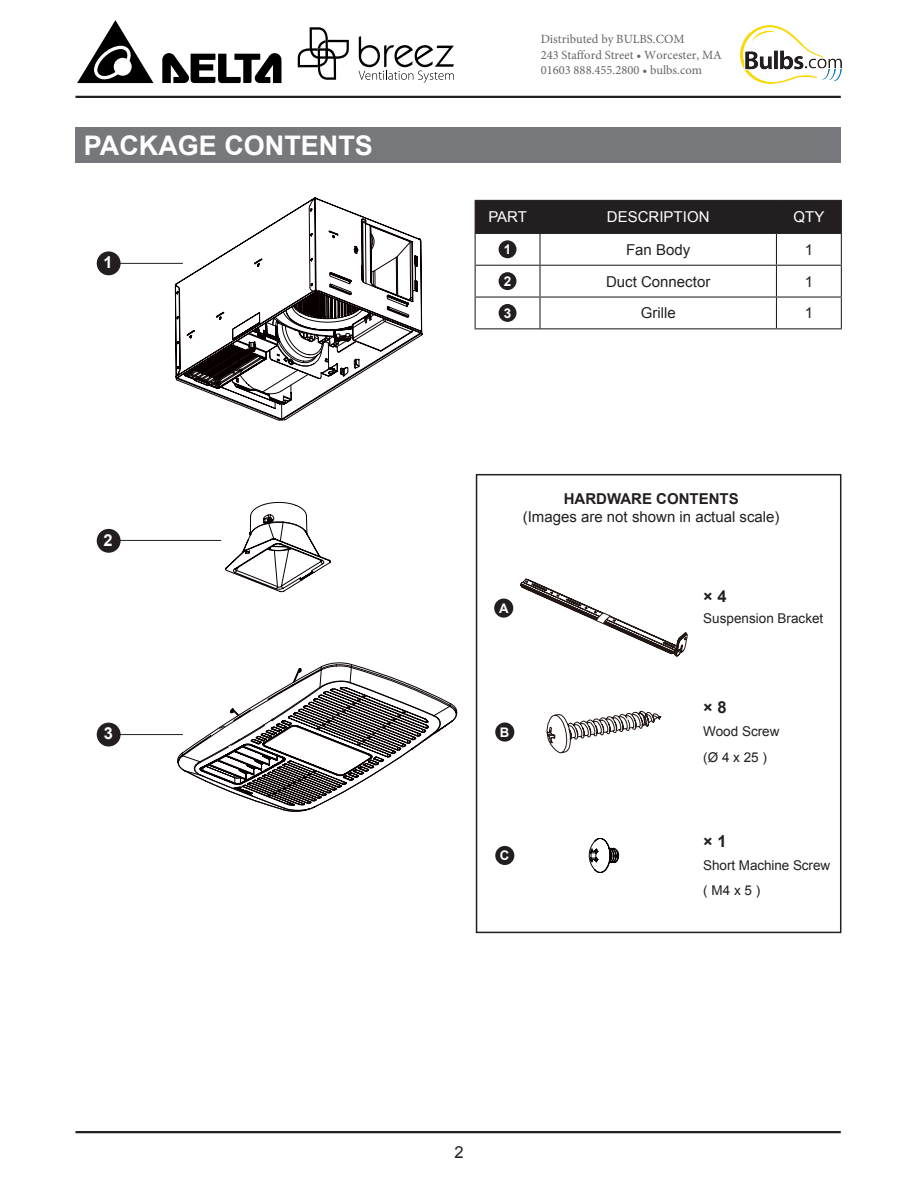
<style>
.page{position:relative;width:918px;height:1188px;background:#fff}
.page>*{position:absolute;margin:0;border:0;box-sizing:border-box;transform-origin:0 0}
.t1{font:700 27px "Arial";color:#fff}
.t2{font:700 16.5px "Arial";color:#231f20}
.t3{font:700 16.5px "Arial";color:#fff}
.t4{font:16.5px "Arial";color:#231f20}
.t5{font:15px "Arial";color:#231f20}
.t6{font:15px "Arial";color:#fff}
.t7{font:700 15px "Arial";color:#231f20}
.t8{font:13.5px "Arial";color:#231f20}
.t9{font:700 13.5px "Arial";color:#fff}
.t10{font:700 13.2px "Arial";color:#fff}
.t11{font:12.6px/15px "Minion Pro";color:#636466}
</style>
<div class="page">
<hr style="left:75px;top:96px;width:766px;height:2px;background:#231f20">
<hr style="left:75px;top:1131px;width:766px;height:2px;background:#231f20">
<div style="left:76px;top:128px;width:765px;height:35px;background:#76787b"></div>
<div style="left:476px;top:201px;width:365px;height:32px;background:#231f20"></div>
<hr style="left:475px;top:200px;width:65px;height:1px;background:#231f20">
<hr style="left:475px;top:201px;width:1px;height:32px;background:#231f20">
<hr style="left:540px;top:200px;width:236px;height:1px;background:#231f20">
<hr style="left:539px;top:201px;width:2px;height:32px;background:#231f20">
<hr style="left:776px;top:200px;width:66px;height:1px;background:#231f20">
<hr style="left:776px;top:201px;width:1px;height:32px;background:#231f20">
<hr style="left:841px;top:201px;width:1px;height:32px;background:#231f20">
<hr style="left:475px;top:233px;width:65px;height:1px;background:#231f20">
<hr style="left:475px;top:234px;width:1px;height:31px;background:#231f20">
<hr style="left:540px;top:233px;width:236px;height:1px;background:#231f20">
<hr style="left:539px;top:234px;width:2px;height:31px;background:#231f20">
<hr style="left:776px;top:233px;width:66px;height:1px;background:#231f20">
<hr style="left:776px;top:234px;width:1px;height:31px;background:#231f20">
<hr style="left:841px;top:234px;width:1px;height:31px;background:#231f20">
<hr style="left:475px;top:265px;width:65px;height:1px;background:#231f20">
<hr style="left:475px;top:266px;width:1px;height:31px;background:#231f20">
<hr style="left:540px;top:265px;width:236px;height:1px;background:#231f20">
<hr style="left:539px;top:266px;width:2px;height:31px;background:#231f20">
<hr style="left:776px;top:265px;width:66px;height:1px;background:#231f20">
<hr style="left:776px;top:266px;width:1px;height:31px;background:#231f20">
<hr style="left:841px;top:266px;width:1px;height:31px;background:#231f20">
<hr style="left:475px;top:297px;width:65px;height:1px;background:#231f20">
<hr style="left:475px;top:298px;width:1px;height:30px;background:#231f20">
<hr style="left:540px;top:297px;width:236px;height:1px;background:#231f20">
<hr style="left:539px;top:298px;width:2px;height:30px;background:#231f20">
<hr style="left:776px;top:297px;width:66px;height:1px;background:#231f20">
<hr style="left:776px;top:298px;width:1px;height:30px;background:#231f20">
<hr style="left:841px;top:298px;width:1px;height:30px;background:#231f20">
<hr style="left:475px;top:328px;width:65px;height:1px;background:#231f20">
<hr style="left:540px;top:328px;width:236px;height:1px;background:#231f20">
<hr style="left:776px;top:328px;width:66px;height:1px;background:#231f20">
<div style="left:499px;top:240px;width:18px;height:18px;background:#231f20;border-radius:50%"></div>
<div style="left:499px;top:272px;width:18px;height:18px;background:#231f20;border-radius:50%"></div>
<div style="left:499px;top:304px;width:18px;height:18px;background:#231f20;border-radius:50%"></div>
<div style="left:476px;top:474px;width:365px;height:459px;border:2px solid #231f20"></div>
<div style="left:97px;top:251px;width:24px;height:24px;background:#231f20;border-radius:50%"></div>
<div style="left:97px;top:529px;width:24px;height:24px;background:#231f20;border-radius:50%"></div>
<div style="left:97px;top:723px;width:24px;height:24px;background:#231f20;border-radius:50%"></div>
<hr style="left:116px;top:263px;width:67px;height:1px;background:#231f20">
<hr style="left:116px;top:734px;width:67px;height:1px;background:#231f20">
<hr style="left:116px;top:540px;width:105px;height:1px;background:#231f20">
<svg style="left:231px;top:402px;width:84px;height:18px"></svg>
<svg style="left:175px;top:198px;width:247px;height:204px"></svg>
<svg style="left:225px;top:502px;width:106px;height:90px"></svg>
<svg style="left:177px;top:662px;width:280px;height:150px"></svg>
<svg style="left:520px;top:579px;width:168px;height:78px"></svg>
<svg style="left:547px;top:711px;width:115px;height:42px"></svg>
<svg style="left:588px;top:838px;width:31px;height:35px"></svg>
<div style="left:494px;top:599px;width:19px;height:19px;background:#231f20;border-radius:50%"></div>
<div style="left:495px;top:723px;width:19px;height:19px;background:#231f20;border-radius:50%"></div>
<div style="left:495px;top:846px;width:19px;height:19px;background:#231f20;border-radius:50%"></div>
<svg style="left:162px;top:53px;width:119px;height:30px"></svg>
<svg style="left:77px;top:20px;width:77px;height:63px"></svg>
<svg style="left:298px;top:27px;width:51px;height:53px"></svg>
<svg style="left:359px;top:36px;width:95px;height:47px"></svg>
<img style="left:740px;top:26px;width:102px;height:58px">
<p class="t1" style="left:84px;top:128px;width:291px">PACKAGE CONTENTS</p>
<p class="t3" style="left:104px;top:252px;width:11px">1</p>
<p class="t3" style="left:104px;top:529px;width:11px">2</p>
<p class="t3" style="left:104px;top:723px;width:11px">3</p>
<p class="t11" style="left:541px;top:32px;width:183px">Distributed by BULBS.COM<br>243 Stafford Street • Worcester, MA<br>01603 888.455.2800 • bulbs.com</p>
<p class="t6" style="left:488px;top:207px;width:40px">PART</p>
<p class="t6" style="left:607px;top:207px;width:104px">DESCRIPTION</p>
<p class="t6" style="left:794px;top:207px;width:32px">QTY</p>
<p class="t9" style="left:504px;top:240px;width:9px">1</p>
<p class="t5" style="left:626px;top:240px;width:66px">Fan Body</p>
<p class="t5" style="left:805px;top:240px;width:10px">1</p>
<p class="t9" style="left:504px;top:272px;width:9px">2</p>
<p class="t5" style="left:606px;top:271px;width:106px">Duct Connector</p>
<p class="t5" style="left:805px;top:271px;width:10px">1</p>
<p class="t9" style="left:504px;top:304px;width:9px">3</p>
<p class="t5" style="left:641px;top:303px;width:36px">Grille</p>
<p class="t5" style="left:805px;top:303px;width:10px">1</p>
<p class="t7" style="left:564px;top:489px;width:176px">HARDWARE CONTENTS</p>
<p class="t5" style="left:523px;top:507px;width:258px">(Images are not shown in actual scale)</p>
<p class="t10" style="left:499px;top:599px;width:11px">A</p>
<p class="t2" style="left:703px;top:585px;width:25px">× 4</p>
<p class="t8" style="left:703px;top:610px;width:122px">Suspension Bracket</p>
<p class="t10" style="left:500px;top:723px;width:11px">B</p>
<p class="t10" style="left:500px;top:847px;width:11px">C</p>
<p class="t2" style="left:703px;top:696px;width:25px">× 8</p>
<p class="t8" style="left:703px;top:722px;width:78px">Wood Screw</p>
<p class="t8" style="left:703px;top:748px;width:65px">(Ø 4 x 25 )</p>
<p class="t2" style="left:703px;top:830px;width:25px">× 1</p>
<p class="t8" style="left:703px;top:856px;width:128px">Short Machine Screw</p>
<p class="t8" style="left:703px;top:882px;width:59px">( M4 x 5 )</p>
<p class="t4" style="left:454px;top:1141px;width:11px">2</p>
</div>
